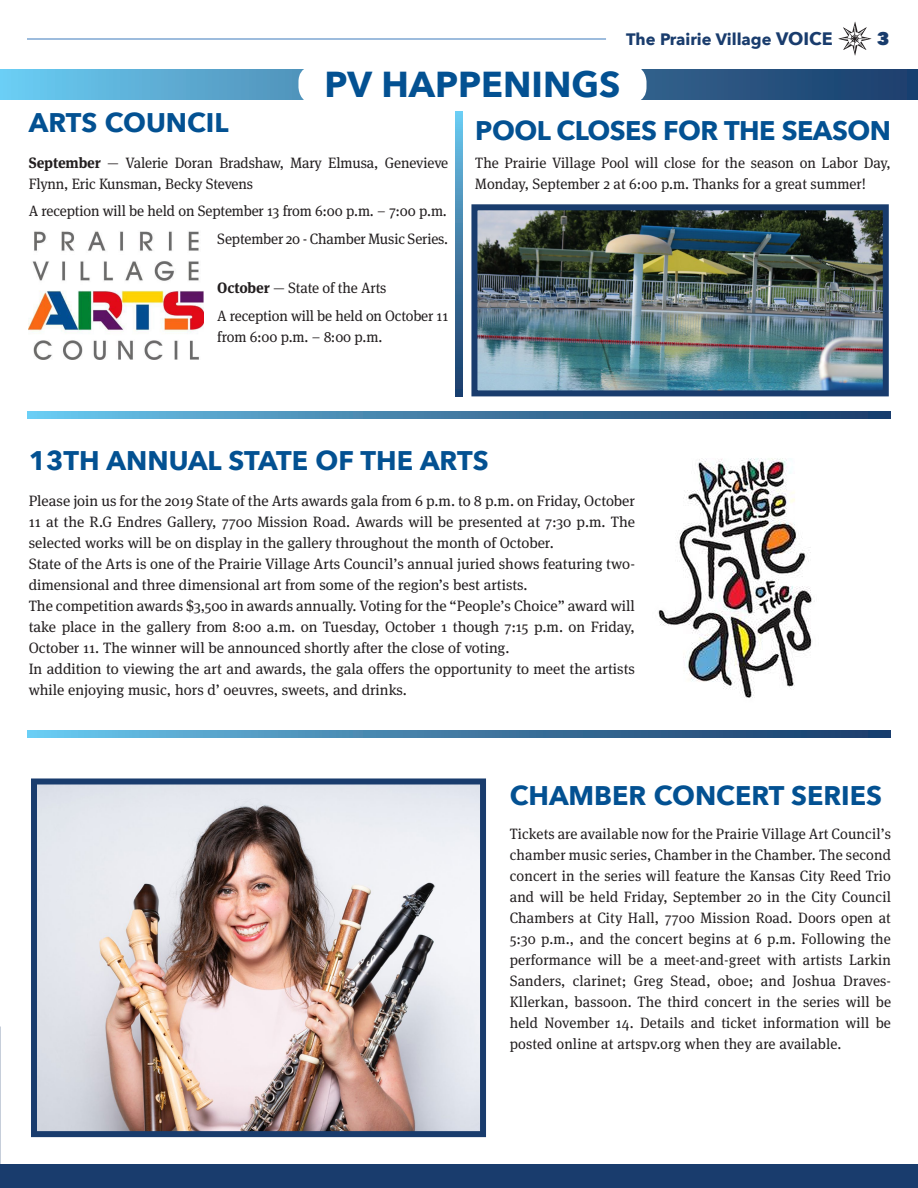
<style>
.page{position:relative;width:918px;height:1188px;background:#fff}
.page>*{position:absolute;margin:0;border:0;box-sizing:border-box;transform-origin:0 0}
.t1{font:700 36px "Avenir Next";color:#035192}
.t2{font:700 26.85px "Avenir Next";color:#035192}
.t3{font:700 26.85px "Avenir Next";letter-spacing:-.02em;color:#035192}
.t4{font:800 18px "Avenir Next";color:#193c6d}
.t5{font:700 16.5px "Avenir Next";color:#193c6d}
.t6{font:15px/21px "Meta Serif Pro";color:#231f20}
.s1{font-size:18px}
.s2{font-weight:700}
</style>
<div class="page">
<img style="left:838px;top:21px;width:34px;height:35px">
<hr style="left:27px;top:39px;width:579px;height:1px;background:#3c7bbd">
<svg style="left:0;top:70px;width:918px;height:29px;background:#4382ac"></svg>
<div style="left:298px;top:65px;width:349px;height:39px;background:#fff;border-radius:16px"></div>
<div style="left:0;top:1164px;width:918px;height:24px;background:#193c6d"></div>
<svg style="left:27px;top:412px;width:864px;height:6px;background:#417da7"></svg>
<svg style="left:456px;top:112px;width:6px;height:284px;background:#417ea7"></svg>
<svg style="left:27px;top:731px;width:864px;height:6px;background:#417da7"></svg>
<img style="left:658px;top:458px;width:157px;height:240px">
<img style="left:38px;top:785px;width:441px;height:345px">
<div style="left:31px;top:778px;width:455px;height:359px;border:6px solid #193c6d"></div>
<img style="left:478px;top:211px;width:404px;height:178px">
<div style="left:471px;top:204px;width:418px;height:192px;border:6px solid #193c6d"></div>
<img style="left:29px;top:231px;width:175px;height:129px">
<p class="t5" style="left:626px;top:25px;width:208px">The Prairie Village <span class="s1">VOICE</span></p>
<p class="t4" style="left:877px;top:27px;width:14px">3</p>
<h2 class="t2" style="left:29px;top:99px;width:201px">ARTS COUNCIL</h2>
<h1 class="t1" style="left:325px;top:53px;width:297px">PV HAPPENINGS</h1>
<h2 class="t3" style="left:475px;top:107px;width:417px">POOL CLOSES FOR THE SEASON</h2>
<p class="t6" style="left:29px;top:151px;width:421px"><span class="s2">September</span> — Valerie Doran Bradshaw, Mary Elmusa, Genevieve<br>Flynn, Eric Kunsman, Becky Stevens</p>
<p class="t6" style="left:29px;top:197px;width:421px;line-height:27.8px;text-align:right">A reception will be held on September 13 from 6:00 p.m. – 7:00 p.m.<br>September 20 - Chamber Music Series.</p>
<p class="t6" style="left:217px;top:273px;width:232px;line-height:27.8px"><span class="s2">October</span> — State of the Arts<br>A reception will be held on October 11</p>
<p class="t6" style="left:217px;top:325px;width:167px">from 6:00 p.m. – 8:00 p.m.</p>
<p class="t6" style="left:475px;top:152px;width:417px">The Prairie Village Pool will close for the season on Labor Day,<br>Monday, September 2 at 6:00 p.m. Thanks for a great summer!</p>
<h2 class="t2" style="left:29px;top:437px;width:461px">13TH ANNUAL STATE OF THE ARTS</h2>
<p class="t6" style="left:29px;top:489px;width:608px">Please join us for the 2019 State of the Arts awards gala from 6 p.m. to 8 p.m. on Friday, October 11 at the R.G Endres Gallery, 7700 Mission Road. Awards will be presented at 7:30 p.m. The selected works will be on display in the gallery throughout the month of October.<br>State of the Arts is one of the Prairie Village Arts Council’s annual juried shows featuring two&shy;dimensional and three dimensional art from some of the region’s best artists.<br>The competition awards $3,500 in awards annually. Voting for the “People’s Choice” award will take place in the gallery from 8:00 a.m. on Tuesday, October 1 though 7:15 p.m. on Friday, October 11. The winner will be announced shortly after the close of voting.<br>In addition to viewing the art and awards, the gala offers the opportunity to meet the artists while enjoying music, hors d’ oeuvres, sweets, and drinks.</p>
<h2 class="t2" style="left:510px;top:773px;width:374px">CHAMBER CONCERT SERIES</h2>
<p class="t6" style="left:510px;top:822px;width:383px;text-align:justify">Tickets are available now for the Prairie Village Art Council’s chamber music series, Chamber in the Chamber. The second concert in the series will feature the Kansas City Reed Trio and will be held Friday, September 20 in the City Council Chambers at City Hall, 7700 Mission Road. Doors open at 5:30 p.m., and the concert begins at 6 p.m. Following the performance will be a meet-and-greet with artists Larkin Sanders, clarinet; Greg Stead, oboe; and Joshua Draves-Kllerkan, bassoon. The third concert in the series will be held November 14. Details and ticket information will be posted online at artspv.org when they are available.</p>
</div>
